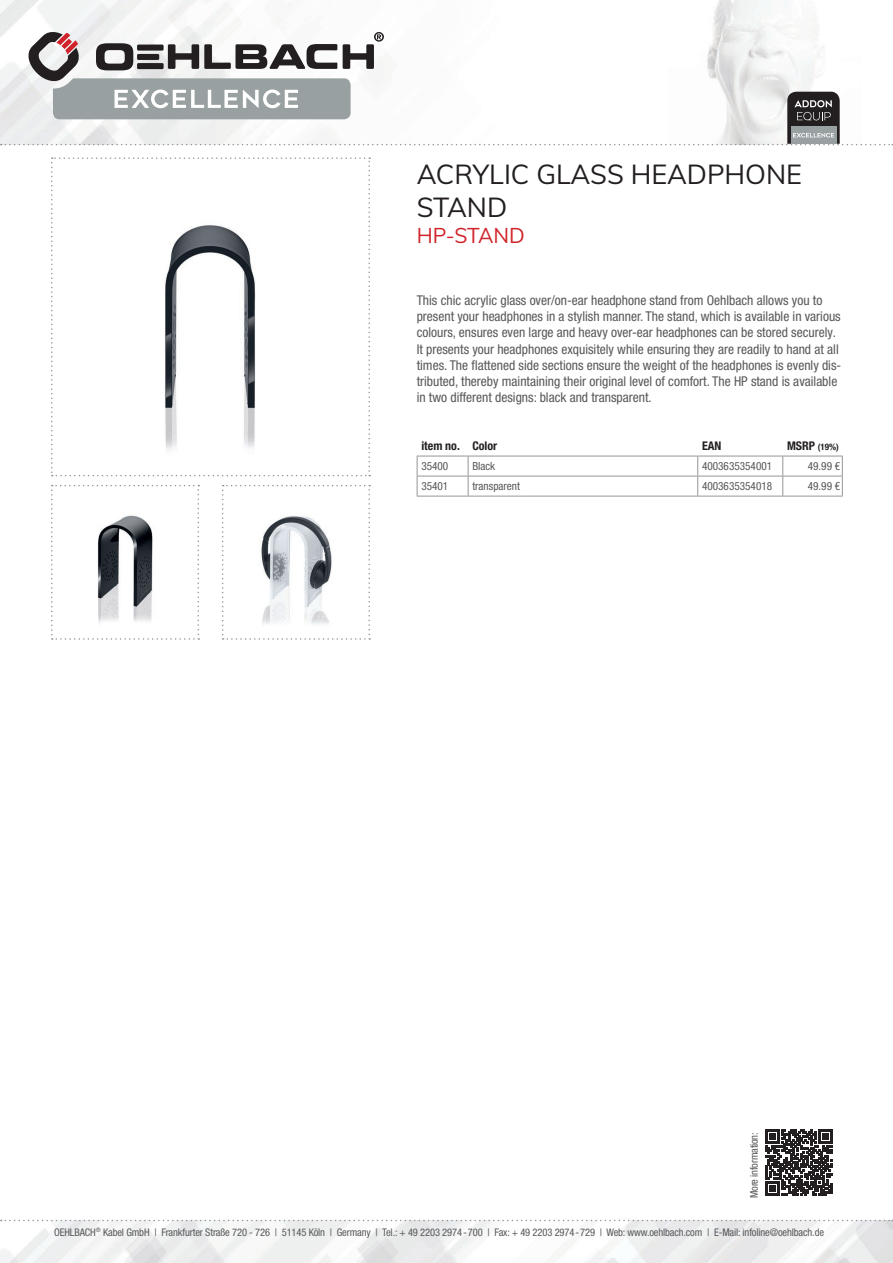
<style>
.page{position:relative;width:893px;height:1263px;background:#fff}
.page>*{position:absolute;margin:0;border:0;box-sizing:border-box;transform-origin:0 0}
.t1{font:27px/32.4px "Muli";color:#231f20}
.t2{font:21px "Muli";color:#d1232a}
.t3{font:condensed 13.5px/16.2px "Helvetica Neue LTW1 G";color:#57585a}
.t4{font:700 condensed 12px "Helvetica Neue LTW1 G";color:#231f20}
.t5{font:condensed 11.25px "Helvetica Neue LTW1 G";color:#57585a}
.t6{font:condensed 10.5px "Helvetica Neue LTW1 G";letter-spacing:-.01em;color:#57585a}
.t7{font:700 condensed 9px "Helvetica Neue LTW1 G";color:#231f20}
.s1{font-size:12px}
</style>
<div class="page">
<img style="left:0;top:1220px;width:893px;height:43px">
<img style="left:0;top:0;width:818px;height:145px">
<svg style="left:1px;top:1220px;width:892px;height:1px"></svg>
<svg style="left:51px;top:157px;width:319px;height:319px"></svg>
<svg style="left:51px;top:485px;width:148px;height:155px"></svg>
<svg style="left:222px;top:485px;width:148px;height:155px"></svg>
<svg style="left:766px;top:1129px;width:66px;height:67px"></svg>
<svg style="left:1px;top:31px;width:892px;height:114px"></svg>
<svg style="left:417px;top:455px;width:426px;height:41px"></svg>
<hr style="left:417px;top:496px;width:51px;height:1px;background:#939598">
<hr style="left:468px;top:496px;width:230px;height:1px;background:#939598">
<hr style="left:698px;top:496px;width:85px;height:1px;background:#939598">
<hr style="left:783px;top:496px;width:60px;height:1px;background:#939598">
<hr style="left:417px;top:456px;width:51px;height:1px;background:#939598">
<hr style="left:468px;top:456px;width:230px;height:1px;background:#939598">
<hr style="left:698px;top:456px;width:85px;height:1px;background:#939598">
<hr style="left:783px;top:456px;width:60px;height:1px;background:#939598">
<h1 class="t1" style="left:417px;top:157px;width:387px">ACRYLIC GLASS HEADPHONE<br>STAND</h1>
<h2 class="t2" style="left:417px;top:221px;width:110px">HP-STAND</h2>
<p class="t3" style="left:417px;top:292px;width:426px">This chic acrylic glass over/on-ear headphone stand from Oehlbach allows you to present your headphones in a stylish manner. The stand, which is available in various colours, ensures even large and heavy over-ear headphones can be stored securely.<br>It presents your headphones exquisitely while ensuring they are readily to hand at all times. The flattened side sections ensure the weight of the headphones is evenly dis&shy;tributed, thereby maintaining their original level of comfort. The HP stand is available in two different designs: black and transparent.</p>
<p class="t4" style="left:421px;top:439px;width:77px">item no. Color</p>
<p class="t4" style="left:702px;top:439px;width:21px">EAN</p>
<p class="t7" style="left:787px;top:441px;width:53px"><span class="s1">MSRP</span> (19%)</p>
<p class="t5" style="left:421px;top:459px;width:28px">35400</p>
<p class="t5" style="left:472px;top:459px;width:24px">Black</p>
<p class="t5" style="left:702px;top:459px;width:72px">4003635354001</p>
<p class="t5" style="left:808px;top:459px;width:34px">49.99 €</p>
<p class="t5" style="left:421px;top:479px;width:28px">35401</p>
<p class="t5" style="left:472px;top:479px;width:49px">transparent</p>
<p class="t5" style="left:702px;top:479px;width:72px">4003635354018</p>
<p class="t5" style="left:808px;top:479px;width:34px">49.99 €</p>
<p class="t6" style="left:748px;top:1198px;width:67px;rotate:-90deg">More information:</p>
<p class="t6" style="left:54px;top:1226px;width:771px">OEHLBACH<sup>®</sup> Kabel GmbH | Frankfurter Straße 720 - 726 | 51145 Köln | Germany | Tel.: + 49 2203 2974-700 | Fax: + 49 2203 2974-729 | Web: www.oehlbach.com | E-Mail: infoline@oehlbach.de</p>
</div>
